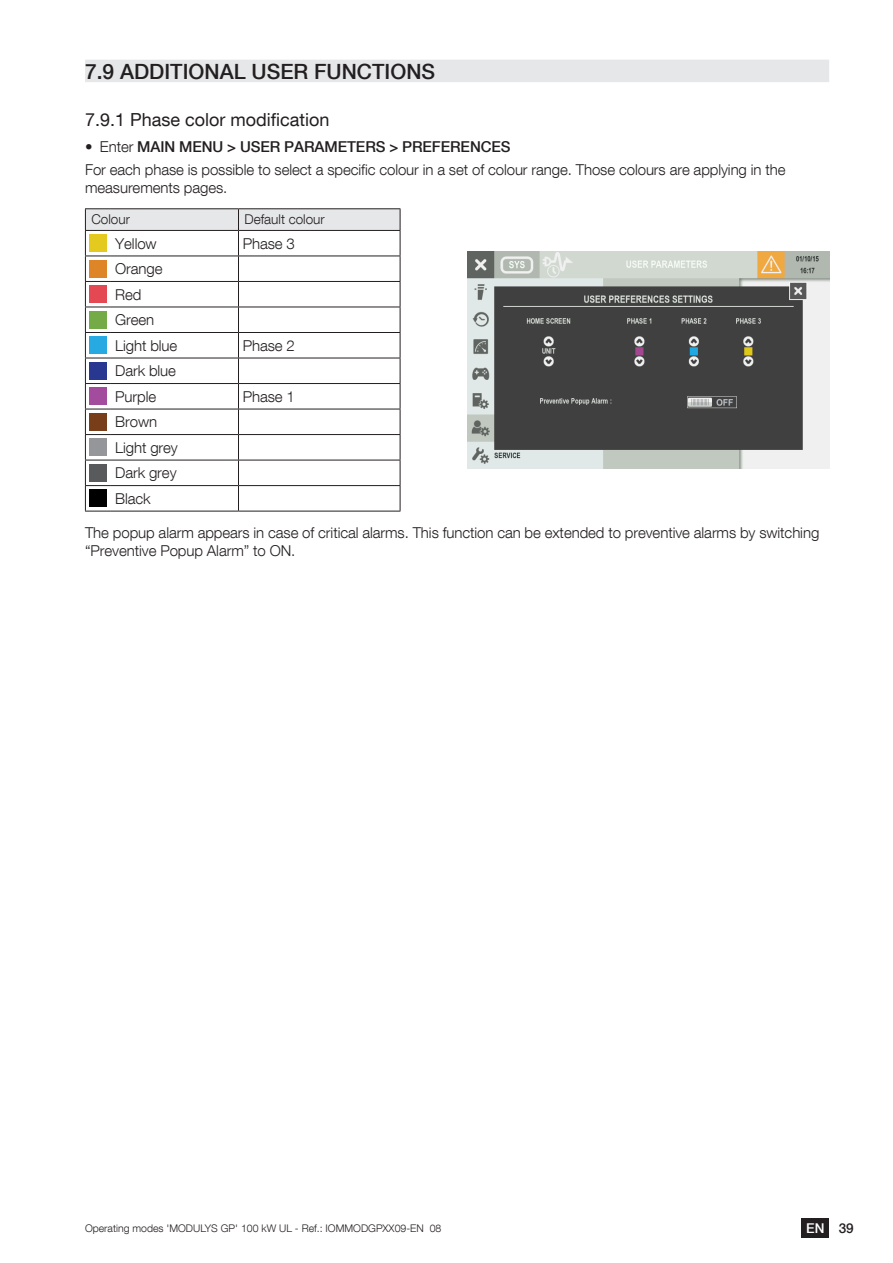
<style>
.page{position:relative;width:893px;height:1263px;background:#fff}
.page>*{position:absolute;margin:0;border:0;box-sizing:border-box;transform-origin:0 0}
.t1{font:500 21px "Helvetica Neue LT Com";color:#231f20}
.t2{font:18px "Helvetica Neue LT Com";color:#231f20}
.t3{font:300 15px/25.5px "Helvetica Neue LT Com";letter-spacing:-.005em;color:#231f20}
.t4{font:300 13.5px "Helvetica Neue LT Com";color:#231f20}
.t5{font:500 13.5px "Helvetica Neue LT Com";color:#fff}
.t6{font:300 10.5px "Helvetica Neue LT Com";color:#231f20}
.s1{font-weight:500}
.s2{color:#231f20}
</style>
<div class="page">
<div style="left:801px;top:1218px;width:28px;height:19px;background:#231f20"></div>
<div style="left:85px;top:60px;width:744px;height:22px;background:#e6e7e9"></div>
<svg style="left:85px;top:208px;width:316px;height:304px"></svg>
<img style="left:468px;top:251px;width:361px;height:217px">
<h1 class="t1" style="left:85px;top:59px;width:352px">7.9 ADDITIONAL USER FUNCTIONS</h1>
<p class="t2" style="left:85px;top:108px;width:246px">7.9.1 Phase color modification</p>
<p class="t3" style="left:85px;top:136px;width:702px;line-height:22.2px">• Enter <span class="s1">MAIN MENU &gt; USER PARAMETERS &gt; PREFERENCES<br></span>For each phase is possible to select a specific colour in a set of colour range. Those colours are applying in the</p>
<p class="t3" style="left:85px;top:174px;width:144px">measurements pages.</p>
<p class="t4" style="left:91px;top:211px;width:40px">Colour</p>
<p class="t4" style="left:244px;top:211px;width:82px">Default colour</p>
<p class="t3" style="left:115px;top:230px;width:43px">Yellow</p>
<p class="t3" style="left:243px;top:230px;width:54px">Phase 3</p>
<p class="t3" style="left:115px;top:256px;width:64px">Orange<br>Red<br>Green<br>Light blue</p>
<p class="t3" style="left:243px;top:332px;width:54px">Phase 2</p>
<p class="t3" style="left:115px;top:358px;width:62px">Dark blue<br>Purple</p>
<p class="t3" style="left:243px;top:383px;width:54px">Phase 1</p>
<p class="t3" style="left:115px;top:409px;width:64px">Brown<br>Light grey<br>Dark grey<br>Black</p>
<p class="t3" style="left:85px;top:523px;width:736px;line-height:18px">The popup alarm appears in case of critical alarms. This function can be extended to preventive alarms by switching “Preventive Popup Alarm” to ON.</p>
<p class="t6" style="left:85px;top:1221px;width:358px">Operating modes 'MODULYS GP' 100 kW UL - Ref.: IOMMODGPXX09-EN 08</p>
<p class="t5" style="left:806px;top:1220px;width:49px">EN <span class="s2">39</span></p>
</div>
